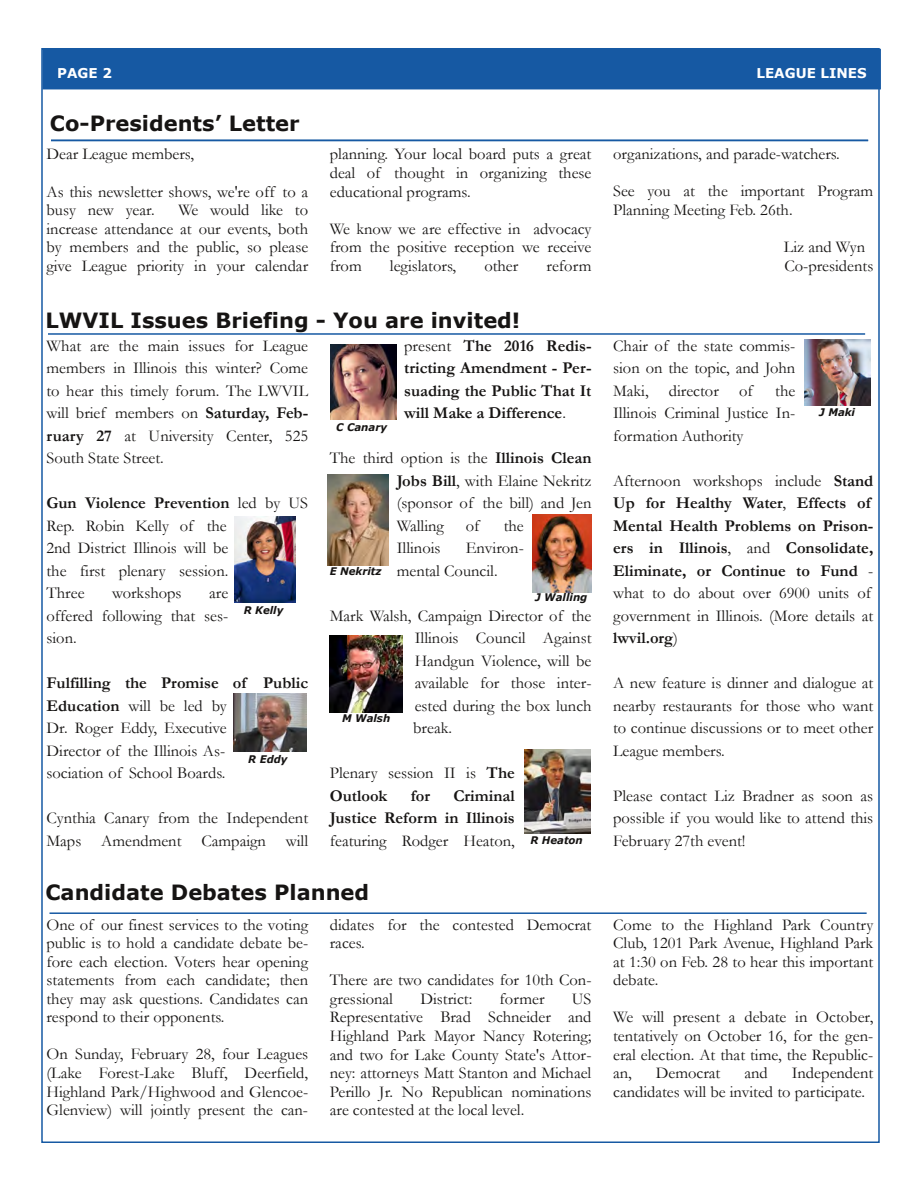
<style>
.page{position:relative;width:918px;height:1188px;background:#fff}
.page>*{position:absolute;margin:0;border:0;box-sizing:border-box;transform-origin:0 0}
.t1{font:700 21px "Verdana";color:#161413}
.t2{font:16.5px/22.5px "Garamond";color:#161413;text-align:justify}
.t3{font:700 16.5px/22.5px "Garamond";color:#161413;text-align:justify}
.t4{font:700 13.5px "Verdana";color:#fff}
.t5{font:italic 700 10.5px "Verdana";color:#161413}
.s1{font-weight:700}
.s2{font-weight:400}
</style>
<div class="page">
<div style="left:43px;top:50px;width:837px;height:39px;background:#1659a3"></div>
<div style="left:42px;top:49px;width:839px;height:40px;border:2px solid #1659a3"></div>
<hr style="left:51px;top:140px;width:817px;height:1px;background:#1659a3">
<hr style="left:48px;top:333px;width:817px;height:2px;background:#1659a3">
<img style="left:234px;top:517px;width:61px;height:85px">
<img style="left:233px;top:694px;width:74px;height:57px">
<img style="left:331px;top:344px;width:66px;height:76px">
<img style="left:328px;top:475px;width:60px;height:90px">
<img style="left:533px;top:514px;width:58px;height:78px">
<img style="left:329px;top:635px;width:74px;height:77px">
<img style="left:524px;top:749px;width:66px;height:85px">
<img style="left:805px;top:340px;width:66px;height:66px">
<hr style="left:50px;top:912px;width:817px;height:2px;background:#1659a3">
<p class="t4" style="left:57px;top:63px;width:56px">PAGE 2</p>
<p class="t4" style="left:756px;top:63px;width:112px">LEAGUE LINES</p>
<p class="t1" style="left:50px;top:109px;width:251px">Co-Presidents’ Letter</p>
<p class="t2" style="left:46px;top:143px;width:149px">Dear League members,</p>
<p class="t2" style="left:46px;top:182px;width:263px;line-height:18.6px">As this newsletter shows, we're off to a busy new year.</p>
<p class="t2" style="left:46px;top:201px;width:263px;line-height:18.6px;text-indent:132px">We would like to increase attendance at our events, both by members and the public, so please give League priority in your calendar</p>
<p class="t2" style="left:330px;top:145px;width:263px;line-height:18.6px">planning. Your local board puts a great deal of thought in organizing these educational programs.</p>
<p class="t2" style="left:330px;top:219px;width:263px;line-height:18.6px">We know we are effective in advocacy from the positive reception we receive from</p>
<p class="t2" style="left:390px;top:255px;width:68px">legislators,</p>
<p class="t2" style="left:484px;top:255px;width:36px">other</p>
<p class="t2" style="left:547px;top:255px;width:46px">reform</p>
<p class="t1" style="left:45px;top:305px;width:476px">LWVIL Issues Briefing - You are invited!</p>
<p class="t2" style="left:47px;top:334px;width:263px">What are the main issues for League members in Illinois this winter? Come to hear this timely forum. The LWVIL will brief members on <span class="s1">Saturday, Feb&shy;ruary 27</span> at University Center, 525<br>South State Street.</p>
<p class="t2" style="left:47px;top:492px;width:263px;text-align:left"><span class="s1">Gun Violence Prevention</span> led by US<br>Rep. Robin Kelly of the<br>2nd District Illinois will be<br>the first plenary session.<br>Three</p>
<p class="t2" style="left:112px;top:582px;width:71px">workshops</p>
<p class="t2" style="left:47px;top:582px;width:183px;text-indent:163px">are offered following that ses&shy;sion.</p>
<p class="t2" style="left:47px;top:672px;width:263px;text-align:left"><span class="s1">Fulfilling the Promise of Public<br>Education</span> will be led by<br>Dr. Roger Eddy, Executive<br>Director of the Illinois As-<br>sociation of School Boards.</p>
<p class="t2" style="left:46px;top:807px;width:263px">Cynthia Canary from the Independent<br>Maps Amendment Campaign will</p>
<p class="t5" style="left:244px;top:603px;width:41px">R Kelly</p>
<p class="t5" style="left:248px;top:752px;width:41px">R Eddy</p>
<p class="t3" style="left:404px;top:335px;width:189px"><span class="s2">present</span> The 2016 Redis&shy;tricting Amendment - Per&shy;suading the Public That It will Make a Difference<span class="s2">.</span></p>
<p class="t2" style="left:397px;top:447px;width:196px;text-indent:-67px">The third option is the <span class="s1">Illinois Clean Jobs Bill</span>, with Elaine Nekritz (sponsor of the bill) and Jen Walling</p>
<p class="t5" style="left:336px;top:420px;width:52px">C Canary</p>
<p class="t2" style="left:466px;top:515px;width:15px">of</p>
<p class="t2" style="left:504px;top:515px;width:22px">the</p>
<p class="t2" style="left:397px;top:537px;width:45px">Illinois</p>
<p class="t2" style="left:397px;top:537px;width:129px;text-indent:69px">Environ&shy;mental Council.</p>
<p class="t2" style="left:413px;top:605px;width:180px;text-indent:-83px">Mark Walsh, Campaign Director of the Illinois Council Against Handgun Violence, will be available for those inter&shy;ested during the box lunch break.</p>
<p class="t2" style="left:330px;top:762px;width:187px">Plenary session II is <span class="s1">The<br>Outlook</span></p>
<p class="t5" style="left:330px;top:564px;width:53px">E Nekritz</p>
<p class="t5" style="left:535px;top:590px;width:54px">J Walling</p>
<p class="t5" style="left:342px;top:711px;width:50px">M Walsh</p>
<p class="t3" style="left:330px;top:785px;width:187px;text-align:right">Criminal<br>Justice Reform in Illinois</p>
<p class="t2" style="left:330px;top:830px;width:187px">featuring Rodger Heaton,</p>
<p class="t3" style="left:411px;top:785px;width:21px">for</p>
<p class="t5" style="left:530px;top:833px;width:54px">R Heaton</p>
<p class="t1" style="left:45px;top:878px;width:325px">Candidate Debates Planned</p>
<p class="t2" style="left:46px;top:915px;width:263px;line-height:18.6px">One of our finest services to the voting public is to hold a candidate debate be&shy;fore each election. Voters hear opening statements from each candidate; then they may ask questions. Candidates can respond to their opponents.</p>
<p class="t2" style="left:47px;top:1045px;width:263px;line-height:18.6px">On Sunday, February 28, four Leagues (Lake Forest-Lake Bluff, Deerfield, Highland Park/Highwood and Glencoe-Glenview) will jointly present the can-</p>
<p class="t2" style="left:330px;top:915px;width:263px;line-height:18.6px">didates for the contested Democrat races.</p>
<p class="t2" style="left:330px;top:971px;width:263px;line-height:18.6px">There are two candidates for 10th Con&shy;gressional</p>
<p class="t2" style="left:420px;top:988px;width:53px">District:</p>
<p class="t2" style="left:500px;top:988px;width:46px">former</p>
<p class="t2" style="left:330px;top:990px;width:263px;line-height:18.6px;text-indent:242px">US Representative Brad Schneider and Highland Park Mayor Nancy Rotering; and two for Lake County State's Attor&shy;ney: attorneys Matt Stanton and Michael Perillo Jr. No Republican nominations are contested at the local level.</p>
<p class="t2" style="left:613px;top:143px;width:228px">organizations, and parade-watchers.</p>
<p class="t2" style="left:613px;top:182px;width:262px;line-height:18.6px">See you at the important Program<br>Planning Meeting Feb. 26th.</p>
<p class="t2" style="left:784px;top:238px;width:91px;line-height:18.6px">Liz and Wyn<br>Co-presidents</p>
<p class="t2" style="left:613px;top:334px;width:184px">Chair of the state commis&shy;sion on the topic, and John Maki, director of</p>
<p class="t2" style="left:613px;top:379px;width:184px;text-indent:162px">the Illinois Criminal Justice In&shy;formation Authority</p>
<p class="t3" style="left:613px;top:469px;width:262px;text-align:left"><span class="s2">Afternoon workshops include</span> Stand<br>Up for Healthy Water<span class="s2">,</span> Effects of<br>Mental Health Problems on Prison&shy;ers in Illinois<span class="s2">, and</span> Consolidate,<br>Eliminate, or Continue to Fund <span class="s2">- what to do about over 6900 units of government in Illinois. (More details at </span>lwvil.org<span class="s2">)</span></p>
<p class="t2" style="left:613px;top:672px;width:262px">A new feature is dinner and dialogue at nearby restaurants for those who want to continue discussions or to meet other League members.</p>
<p class="t2" style="left:613px;top:784px;width:262px">Please contact Liz Bradner as soon as possible if you would like to attend this February 27th event!</p>
<p class="t5" style="left:819px;top:405px;width:37px">J Maki</p>
<p class="t2" style="left:613px;top:915px;width:262px;line-height:18.6px">Come to the Highland Park Country Club, 1201 Park Avenue, Highland Park at 1:30 on Feb. 28 to hear this important debate.</p>
<p class="t2" style="left:613px;top:1008px;width:262px;line-height:18.6px">We will present a debate in October, tentatively on October 16, for the gen&shy;eral election. At that time, the Republic&shy;an,</p>
<p class="t2" style="left:613px;top:1064px;width:262px;line-height:18.6px;text-indent:179px">Independent candidates will be invited to participate.</p>
<p class="t2" style="left:656px;top:1062px;width:66px">Democrat</p>
<p class="t2" style="left:744px;top:1062px;width:25px">and</p>
</div>
